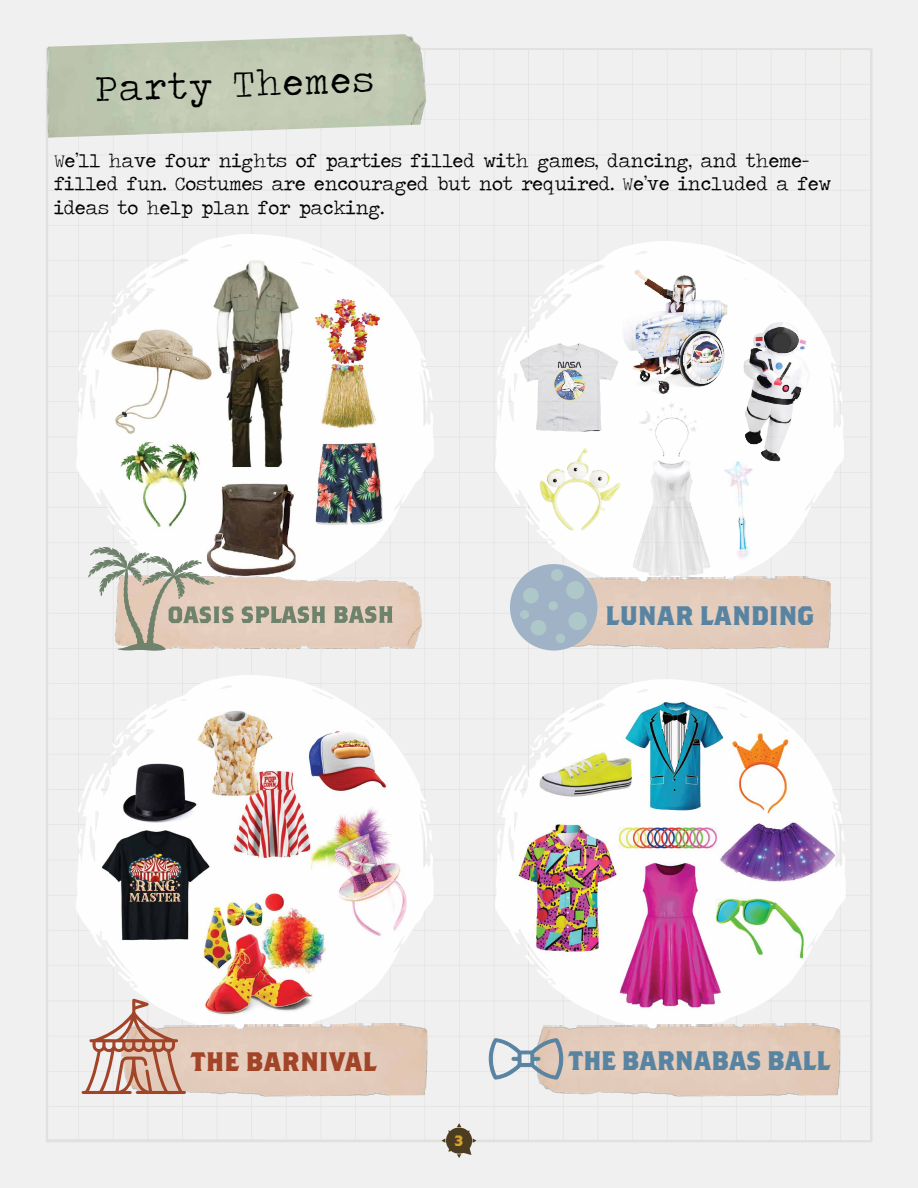
<style>
.page{position:relative;width:918px;height:1188px;background:#f0f0f0}
.page>*{position:absolute;margin:0;border:0;box-sizing:border-box;transform-origin:0 0}
.t1{font:37.5px "Traveling Typewriter";color:#000}
.t2{font:700 26.7px "Brothers OT";letter-spacing:-.005em;color:#5884a2}
.t3{font:700 26.7px "Brothers OT";letter-spacing:.005em;color:#a24428}
.t4{font:19.5px/23.4px "Traveling Typewriter";color:#000}
.t5{font:700 15px "Brothers OT";color:#dba428}
</style>
<div class="page">
<svg style="left:442px;top:1123px;width:34px;height:35px"></svg>
<img style="left:45px;top:34px;width:382px;height:104px">
<img style="left:76px;top:234px;width:357px;height:357px">
<img style="left:76px;top:675px;width:357px;height:357px">
<img style="left:496px;top:241px;width:349px;height:348px">
<img style="left:496px;top:679px;width:349px;height:350px">
<img style="left:233px;top:576px;width:188px;height:72px">
<svg style="left:88px;top:547px;width:145px;height:104px"></svg>
<svg style="left:241px;top:606px;width:84px;height:17px"></svg>
<svg style="left:334px;top:606px;width:59px;height:17px"></svg>
<img style="left:525px;top:575px;width:306px;height:76px">
<div style="left:510px;top:564px;width:87px;height:87px;background:#a0b3c6;border-radius:50%"></div>
<div style="left:523px;top:588px;width:16px;height:15px;background:#aec8c9;border-radius:50%"></div>
<div style="left:531px;top:620px;width:15px;height:16px;background:#aec8c9;border-radius:50%"></div>
<div style="left:566px;top:581px;width:18px;height:18px;background:#aec8c9;border-radius:50%"></div>
<div style="left:568px;top:612px;width:19px;height:18px;background:#aec8c9;border-radius:50%"></div>
<div style="left:551px;top:569px;width:12px;height:12px;background:#aec8c9;border-radius:50%"></div>
<div style="left:520px;top:610px;width:9px;height:9px;background:#aec8c9;border-radius:50%"></div>
<div style="left:548px;top:601px;width:10px;height:9px;background:#aec8c9;border-radius:50%"></div>
<div style="left:556px;top:634px;width:9px;height:9px;background:#aec8c9;border-radius:50%"></div>
<img style="left:121px;top:1023px;width:307px;height:75px">
<svg style="left:82px;top:998px;width:104px;height:96px"></svg>
<img style="left:534px;top:1023px;width:307px;height:75px">
<svg style="left:488px;top:1038px;width:75px;height:42px"></svg>
<h1 class="t1" style="left:95px;top:64px;width:280px;rotate:-2deg">Party Themes</h1>
<p class="t4" style="left:54px;top:149px;width:779px">We’ll have four nights of parties filled with games, dancing, and theme&shy;filled fun. Costumes are encouraged but not required. We’ve included a few ideas to help plan for packing.</p>
<h2 class="t2" style="left:605px;top:603px;width:211px">LUNAR LANDING</h2>
<h2 class="t3" style="left:191px;top:1050px;width:187px">THE BARNIVAL</h2>
<h2 class="t2" style="left:568px;top:1048px;width:263px">THE BARNABAS BALL</h2>
<p class="t5" style="left:454px;top:1134px;width:10px">3</p>
</div>
